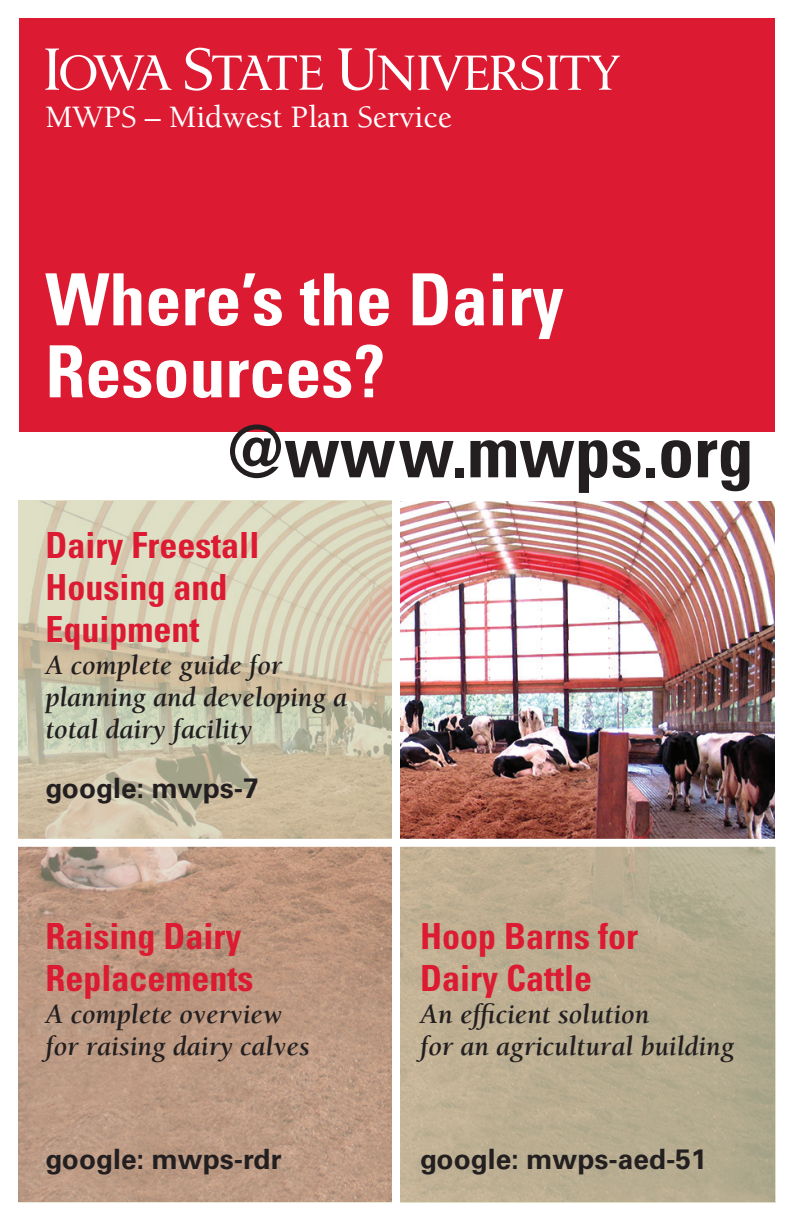
<style>
.page{position:relative;width:792px;height:1224px;background:#fff}
.page>*{position:absolute;margin:0;border:0;box-sizing:border-box;transform-origin:0 0}
.t1{font:700 condensed 72px/72px "Univers";color:#fff}
.t2{font:700 condensed 72px "Univers";letter-spacing:-.005em;color:#231f20}
.t3{font:700 condensed 36px/42px "Univers";color:#dc1a32}
.t4{font:500 32px "Berkeley Std";color:#fff}
.t5{font:italic 700 28px/32px "Berkeley Std";color:#231f20}
.t6{font:700 28px "Univers";color:#231f20}
</style>
<div class="page">
<img style="left:400px;top:502px;width:375px;height:337px">
<svg style="left:19px;top:500px;width:373px;height:339px;background:#d0c9ae"></svg>
<div style="left:400px;top:842px;width:375px;height:361px;background:linear-gradient(to right,#c3b194,#b1aa8f)"></div>
<svg style="left:19px;top:847px;width:373px;height:356px;background:#bc9982"></svg>
<div style="left:19px;top:18px;width:756px;height:414px;background:#dc1a32"></div>
<svg style="left:45px;top:48px;width:127px;height:42px"></svg>
<svg style="left:185px;top:48px;width:138px;height:43px"></svg>
<svg style="left:338px;top:48px;width:282px;height:43px"></svg>
<div style="left:6px;top:839px;width:776px;height:8px;background:#fff"></div>
<p class="t4" style="left:45px;top:100px;width:408px">MWPS – Midwest Plan Service</p>
<h1 class="t1" style="left:45px;top:263px;width:520px">Where’s the Dairy<br>Resources?</h1>
<h1 class="t2" style="left:227px;top:408px;width:528px">@www.mwps.org</h1>
<p class="t3" style="left:45px;top:524px;width:215px">Dairy Freestall<br>Housing and<br>Equipment</p>
<p class="t5" style="left:45px;top:650px;width:303px">A complete guide for planning and developing a total dairy facility</p>
<p class="t6" style="left:45px;top:772px;width:215px">google: mwps-7</p>
<p class="t3" style="left:45px;top:915px;width:210px">Raising Dairy<br>Replacements</p>
<p class="t5" style="left:45px;top:998px;width:266px">A complete overview for raising dairy calves</p>
<p class="t6" style="left:45px;top:1142px;width:238px">google: mwps-rdr</p>
<p class="t3" style="left:420px;top:915px;width:219px">Hoop Barns for<br>Dairy Cattle</p>
<p class="t5" style="left:420px;top:998px;width:316px">An efficient solution<br>for an agricultural building</p>
<p class="t6" style="left:420px;top:1142px;width:288px">google: mwps-aed-51</p>
</div>
